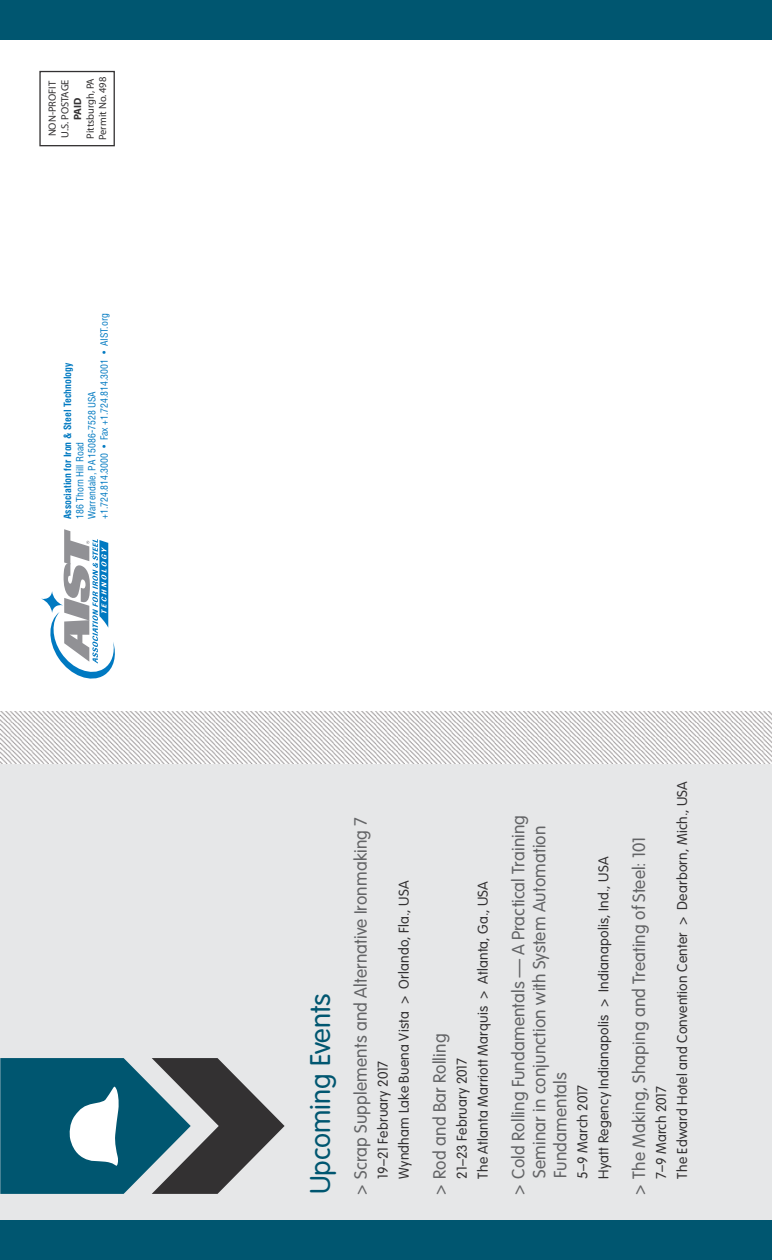
<style>
.page{position:relative;width:772px;height:1260px;background:#fff}
.page>*{position:absolute;margin:0;border:0;box-sizing:border-box;transform-origin:0 0}
.t1{font:300 28px "VAG Rounded";color:#005670}
.t2{font:300 17.5px/21px "VAG Rounded";letter-spacing:.01em;color:#636466}
.t3{font:300 14px/21px "VAG Rounded";letter-spacing:.015em;color:#333132}
.t4{font:10.5px/12.6px "Myriad";color:#333132}
.t5{font:700 10.5px "Myriad";color:#333132}
.t6{font:condensed 9.8px/12.2px "Helvetica";color:#0079c1}
.t7{font:700 condensed 9.8px "Helvetica";color:#0079c1}
</style>
<div class="page">
<div style="left:0;top:0;width:772px;height:39px;background:#005670"></div>
<div style="left:0;top:753px;width:772px;height:507px;background:#e6e7e8"></div>
<div style="left:0;top:1221px;width:772px;height:39px;background:#005670"></div>
<svg style="left:0;top:1058px;width:284px;height:136px"></svg>
<img style="left:0;top:711px;width:772px;height:53px">
<div style="left:39px;top:71px;width:76px;height:75px;border:1px solid #333132"></div>
<svg style="left:41px;top:529px;width:74px;height:150px"></svg>
<p class="t4" style="left:84px;top:140px;width:65px;rotate:-90deg">Pittsburgh, PA<br>Permit No. 498</p>
<p class="t4" style="left:46px;top:138px;width:60px;rotate:-90deg">NON-PROFIT<br>U.S. POSTAGE</p>
<p class="t5" style="left:72px;top:120px;width:24px;rotate:-90deg">PAID</p>
<p class="t6" style="left:74px;top:519px;width:207px;rotate:-90deg">186 Thorn Hill Road<br>Warrendale, PA 15086-7528 USA<br>+1.724.814.3000 • Fax +1.724.814.3001 • AIST.org</p>
<p class="t7" style="left:62px;top:519px;width:158px;rotate:-90deg">Association for Iron &amp; Steel Technology</p>
<h1 class="t1" style="left:304px;top:1194px;width:202px;rotate:-90deg">Upcoming Events</h1>
<p class="t2" style="left:350px;top:1195px;width:380px;rotate:-90deg">&gt; Scrap Supplements and Alternative Ironmaking 7</p>
<p class="t3" style="left:372px;top:1179px;width:299px;rotate:-90deg">19–21 February 2017<br>Wyndham Lake Buena Vista &gt; Orlando, Fla., USA</p>
<p class="t3" style="left:451px;top:1179px;width:299px;rotate:-90deg">21–23 February 2017<br>The Atlanta Marriott Marquis &gt; Atlanta, Ga., USA</p>
<p class="t2" style="left:429px;top:1195px;width:163px;rotate:-90deg">&gt; Rod and Bar Rolling</p>
<p class="t2" style="left:508px;top:1178px;width:365px;text-indent:-17px;rotate:-90deg">&gt; Cold Rolling Fundamentals — A Practical Training<br>Seminar in conjunction with System Automation<br>Fundamentals</p>
<p class="t3" style="left:572px;top:1179px;width:323px;rotate:-90deg">5–9 March 2017<br>Hyatt Regency Indianapolis &gt; Indianapolis, Ind., USA</p>
<p class="t3" style="left:651px;top:1179px;width:399px;rotate:-90deg">7–9 March 2017<br>The Edward Hotel and Convention Center &gt; Dearborn, Mich., USA</p>
<p class="t2" style="left:628px;top:1195px;width:360px;rotate:-90deg">&gt; The Making, Shaping and Treating of Steel: 101</p>
</div>
